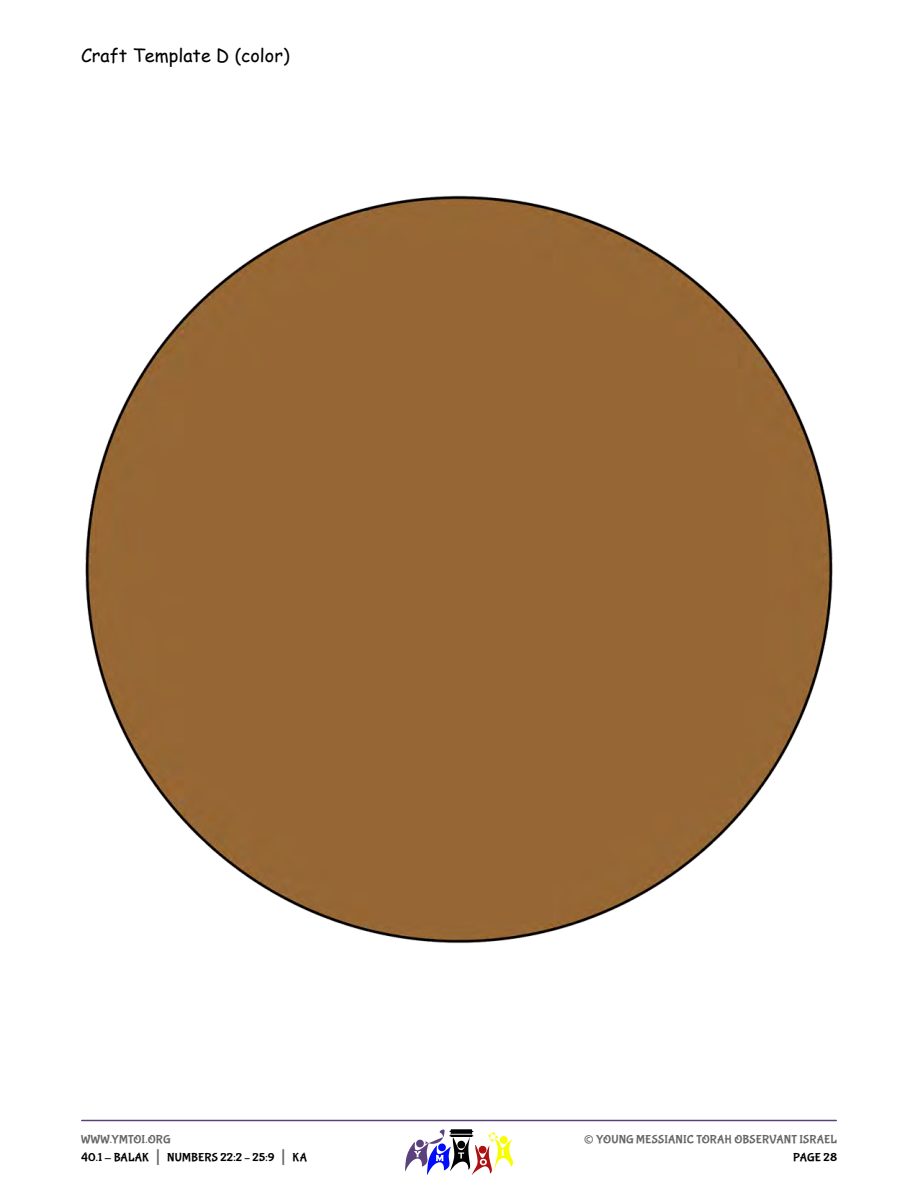
<style>
.page{position:relative;width:918px;height:1188px;background:#fff}
.page>*{position:absolute;margin:0;border:0;box-sizing:border-box;transform-origin:0 0}
.t1{font:27px "Bubblegum Sans";color:#666}
.Body_Text_-_Craft{font:18px "Comic Sans MS";color:#000}
.t2{font:12px/18px "Bubblegum Sans";letter-spacing:.015em;color:#000}
.t3{font:12px "Bubblegum Sans";letter-spacing:.01em;color:#666}
.s1{color:#666}
.s2{font-size:21px;color:#666}
</style>
<div class="page">
<img style="left:81px;top:195px;width:756px;height:980px">
<p class="Body_Text_-_Craft" style="left:81px;top:42px;width:210px">Craft Template D (color)</p>
<p class="t2" style="left:81px;top:1131px;width:228px"><span class="s1">WWW.YMTOI.ORG<br></span>40.1 - BALAK <span class="s2">|</span> NUMBERS 22:2 – 25:9 <span class="s2">|</span> KA</p>
<h1 class="t1" style="left:584px;top:1124px;width:12px">©</h1>
<p class="t3" style="left:596px;top:1133px;width:242px">YOUNG MESSIANIC TORAH OBSERVANT ISRAEL</p>
<p class="t2" style="left:793px;top:1149px;width:45px">PAGE 28</p>
</div>
